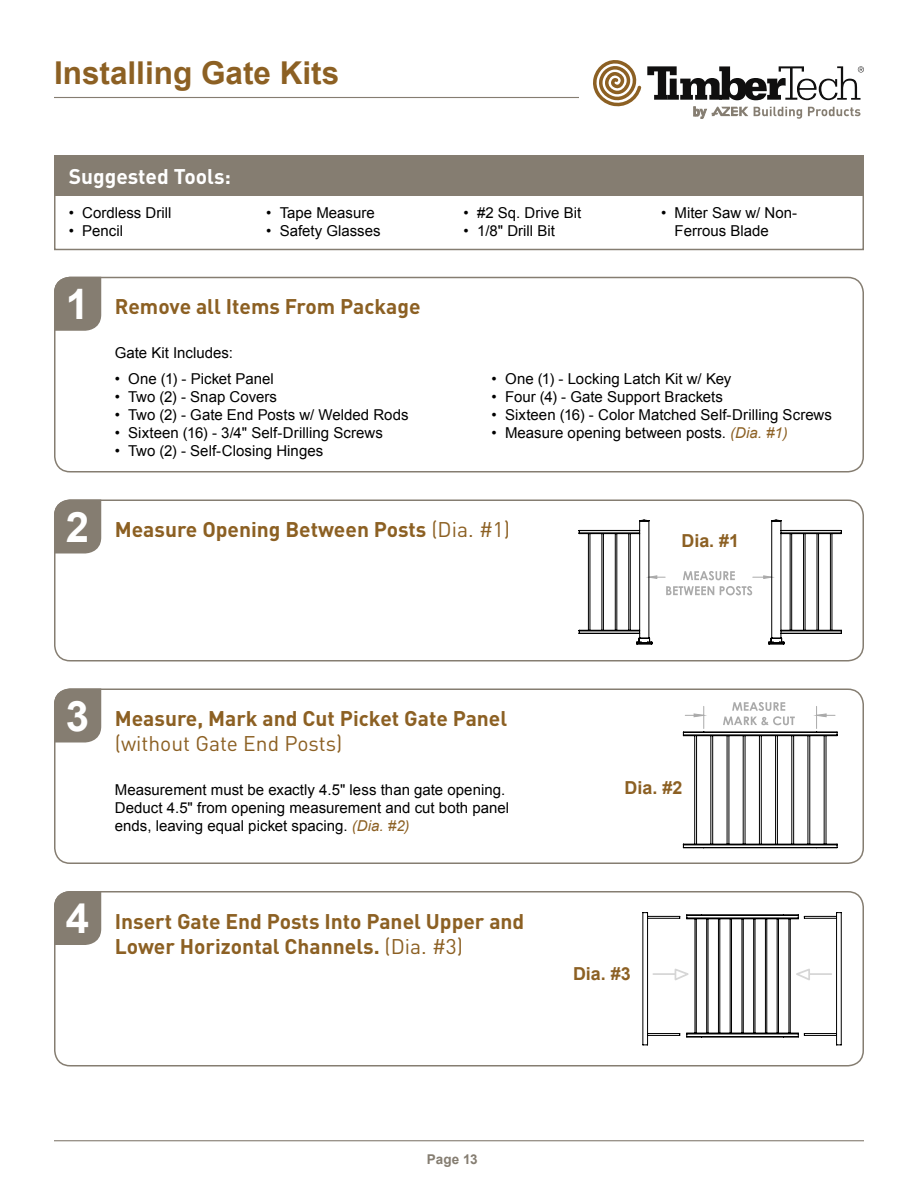
<style>
.page{position:relative;width:918px;height:1188px;background:#fff}
.page>*{position:absolute;margin:0;border:0;box-sizing:border-box;transform-origin:0 0}
.t1{font:700 42px "Arial";color:#fff}
.t2{font:700 31.5px "Arial";color:#8c6023}
.t3{font:700 21px/25.2px "DIN";color:#8c6023}
.t4{font:21px "DIN";color:#8c6023}
.t5{font:700 21px "DIN";color:#fff}
.t6{font:700 17.85px "Arial";color:#8c6023}
.t7{font:15px/18px "Arial";color:#000}
.t8{font:700 13.5px "Arial";letter-spacing:.005em;color:#857d71}
.s1{font-style:italic;color:#8c6023}
.s2{font-weight:400}
</style>
<div class="page">
<hr style="left:54px;top:1140px;width:810px;height:1px;background:#857d71">
<hr style="left:54px;top:97px;width:525px;height:1px;background:#857d71">
<svg style="left:754px;top:107px;width:48px;height:12px"></svg>
<svg style="left:808px;top:107px;width:52px;height:9px"></svg>
<svg style="left:693px;top:107px;width:55px;height:12px"></svg>
<svg style="left:593px;top:60px;width:48px;height:47px"></svg>
<svg style="left:647px;top:66px;width:217px;height:34px"></svg>
<div style="left:54px;top:277px;width:810px;height:196px;border:2px solid #857d71;border-radius:15px"></div>
<div style="left:54px;top:500px;width:810px;height:162px;border:2px solid #857d71;border-radius:15px"></div>
<div style="left:54px;top:689px;width:810px;height:175px;border:2px solid #857d71;border-radius:15px"></div>
<div style="left:54px;top:891px;width:810px;height:176px;border:2px solid #857d71;border-radius:15px"></div>
<div style="left:54px;top:277px;width:47px;height:54px;background:#857d71"></div>
<div style="left:54px;top:500px;width:47px;height:54px;background:#857d71"></div>
<div style="left:54px;top:689px;width:47px;height:54px;background:#857d71"></div>
<div style="left:54px;top:891px;width:47px;height:54px;background:#857d71"></div>
<svg style="left:579px;top:519px;width:263px;height:125px"></svg>
<hr style="left:687px;top:1034px;width:111px;height:1px;background:#000">
<hr style="left:687px;top:1033px;width:111px;height:1px;background:#000">
<hr style="left:702px;top:1037px;width:81px;height:1px;background:#000">
<hr style="left:687px;top:1036px;width:111px;height:1px;background:#000">
<svg style="left:686px;top:1033px;width:17px;height:5px"></svg>
<hr style="left:687px;top:918px;width:111px;height:1px;background:#000">
<hr style="left:702px;top:915px;width:81px;height:1px;background:#000">
<svg style="left:686px;top:915px;width:17px;height:4px"></svg>
<hr style="left:777px;top:919px;width:1px;height:114px;background:#000">
<hr style="left:778px;top:919px;width:1px;height:114px;background:#000">
<hr style="left:766px;top:919px;width:1px;height:114px;background:#000">
<hr style="left:765px;top:919px;width:1px;height:114px;background:#000">
<hr style="left:789px;top:919px;width:1px;height:114px;background:#000">
<hr style="left:790px;top:919px;width:1px;height:114px;background:#000">
<hr style="left:695px;top:919px;width:1px;height:114px;background:#000">
<hr style="left:696px;top:919px;width:1px;height:114px;background:#000">
<hr style="left:706px;top:919px;width:1px;height:114px;background:#000">
<hr style="left:708px;top:919px;width:1px;height:114px;background:#000">
<hr style="left:731px;top:919px;width:1px;height:114px;background:#000">
<hr style="left:730px;top:919px;width:1px;height:114px;background:#000">
<hr style="left:742px;top:919px;width:1px;height:114px;background:#000">
<hr style="left:743px;top:919px;width:1px;height:114px;background:#000">
<hr style="left:718px;top:919px;width:1px;height:114px;background:#000">
<hr style="left:719px;top:919px;width:1px;height:114px;background:#000">
<hr style="left:755px;top:919px;width:1px;height:114px;background:#000">
<hr style="left:753px;top:919px;width:1px;height:114px;background:#000">
<hr style="left:647px;top:913px;width:1px;height:132px;background:#000">
<hr style="left:643px;top:913px;width:1px;height:132px;background:#000">
<hr style="left:836px;top:913px;width:1px;height:132px;background:#000">
<hr style="left:841px;top:913px;width:1px;height:132px;background:#000">
<hr style="left:804px;top:1035px;width:33px;height:1px;background:#000">
<hr style="left:804px;top:1033px;width:33px;height:1px;background:#000">
<svg style="left:783px;top:1033px;width:22px;height:5px"></svg>
<hr style="left:648px;top:918px;width:32px;height:1px;background:#000">
<hr style="left:648px;top:916px;width:32px;height:1px;background:#000">
<hr style="left:648px;top:1035px;width:32px;height:1px;background:#000">
<hr style="left:648px;top:1033px;width:32px;height:1px;background:#000">
<hr style="left:804px;top:918px;width:33px;height:1px;background:#000">
<hr style="left:804px;top:916px;width:33px;height:1px;background:#000">
<svg style="left:783px;top:915px;width:22px;height:4px"></svg>
<hr style="left:653px;top:973px;width:31px;height:2px;background:#d6d6d6">
<svg style="left:674px;top:968px;width:15px;height:13px"></svg>
<hr style="left:800px;top:973px;width:31px;height:2px;background:#d6d6d6">
<svg style="left:796px;top:969px;width:14px;height:11px"></svg>
<hr style="left:824px;top:736px;width:1px;height:108px;background:#000">
<hr style="left:826px;top:736px;width:1px;height:108px;background:#000">
<hr style="left:710px;top:736px;width:1px;height:108px;background:#000">
<hr style="left:712px;top:736px;width:1px;height:108px;background:#000">
<hr style="left:729px;top:736px;width:1px;height:108px;background:#000">
<hr style="left:727px;top:736px;width:1px;height:108px;background:#000">
<hr style="left:808px;top:736px;width:1px;height:108px;background:#000">
<hr style="left:809px;top:736px;width:1px;height:108px;background:#000">
<hr style="left:791px;top:736px;width:1px;height:108px;background:#000">
<hr style="left:793px;top:736px;width:1px;height:108px;background:#000">
<hr style="left:777px;top:736px;width:1px;height:108px;background:#000">
<hr style="left:775px;top:736px;width:1px;height:108px;background:#000">
<hr style="left:759px;top:736px;width:1px;height:108px;background:#000">
<hr style="left:761px;top:736px;width:1px;height:108px;background:#000">
<hr style="left:743px;top:736px;width:1px;height:108px;background:#000">
<hr style="left:745px;top:736px;width:1px;height:108px;background:#000">
<hr style="left:696px;top:736px;width:1px;height:108px;background:#000">
<hr style="left:694px;top:736px;width:1px;height:108px;background:#000">
<hr style="left:683px;top:845px;width:154px;height:1px;background:#000">
<hr style="left:683px;top:844px;width:154px;height:1px;background:#000">
<svg style="left:683px;top:845px;width:22px;height:4px"></svg>
<hr style="left:704px;top:847px;width:113px;height:1px;background:#000">
<svg style="left:816px;top:844px;width:22px;height:5px"></svg>
<svg style="left:683px;top:702px;width:155px;height:35px"></svg>
<div style="left:671px;top:526px;width:78px;height:28px;background:#fff"></div>
<div style="left:54px;top:156px;width:810px;height:94px;border:2px solid #857d71"></div>
<div style="left:54px;top:156px;width:810px;height:40px;background:#857d71"></div>
<h2 class="t2" style="left:54px;top:52px;width:287px">Installing Gate Kits</h2>
<h3 class="t5" style="left:69px;top:163px;width:164px">Suggested Tools:</h3>
<p class="t7" style="left:69px;top:204px;width:104px">• Cordless Drill</p>
<p class="t7" style="left:69px;top:222px;width:56px">• Pencil</p>
<p class="t7" style="left:266px;top:204px;width:110px">• Tape Measure</p>
<p class="t7" style="left:266px;top:222px;width:116px">• Safety Glasses</p>
<h1 class="t1" style="left:66px;top:277px;width:25px">1</h1>
<h3 class="t3" style="left:115px;top:293px;width:307px">Remove all Items From Package</h3>
<p class="t7" style="left:115px;top:344px;width:120px">Gate Kit Includes:</p>
<p class="t7" style="left:115px;top:370px;width:161px">• One (1) - Picket Panel</p>
<p class="t7" style="left:115px;top:388px;width:164px">• Two (2) - Snap Covers</p>
<p class="t7" style="left:115px;top:406px;width:295px">• Two (2) - Gate End Posts w/ Welded Rods</p>
<p class="t7" style="left:115px;top:424px;width:270px">• Sixteen (16) - 3/4" Self-Drilling Screws</p>
<p class="t7" style="left:115px;top:442px;width:210px">• Two (2) - Self-Closing Hinges</p>
<p class="t7" style="left:464px;top:204px;width:119px">• #2 Sq. Drive Bit</p>
<p class="t7" style="left:464px;top:222px;width:93px">• 1/8" Drill Bit</p>
<p class="t7" style="left:675px;top:204px;width:124px;text-indent:-14px">• Miter Saw w/ Non-<br>Ferrous Blade</p>
<p class="t7" style="left:492px;top:370px;width:241px">• One (1) - Locking Latch Kit w/ Key</p>
<p class="t7" style="left:492px;top:388px;width:233px">• Four (4) - Gate Support Brackets</p>
<p class="t7" style="left:492px;top:406px;width:342px">• Sixteen (16) - Color Matched Self-Drilling Screws</p>
<p class="t7" style="left:492px;top:424px;width:298px">• Measure opening between posts. <span class="s1">(Dia. #1)</span></p>
<h1 class="t1" style="left:66px;top:499px;width:25px">2</h1>
<h3 class="t3" style="left:115px;top:516px;width:397px">Measure Opening Between Posts <span class="s2">(Dia. #1)</span></h3>
<p class="t6" style="left:681px;top:529px;width:59px">Dia. #1</p>
<h1 class="t1" style="left:66px;top:688px;width:25px">3</h1>
<h3 class="t3" style="left:115px;top:705px;width:394px">Measure, Mark and Cut Picket Gate Panel</h3>
<h3 class="t4" style="left:115px;top:731px;width:229px">(without Gate End Posts)</h3>
<p class="t7" style="left:115px;top:780px;width:396px">Measurement must be exactly 4.5" less than gate opening.<br>Deduct 4.5" from opening measurement and cut both panel ends, leaving equal picket spacing. <span class="s1">(Dia. #2)</span></p>
<h1 class="t1" style="left:66px;top:891px;width:25px">4</h1>
<h3 class="t3" style="left:115px;top:908px;width:411px">Insert Gate End Posts Into Panel Upper and<br>Lower Horizontal Channels. <span class="s2">(Dia. #3)</span></h3>
<p class="t6" style="left:625px;top:776px;width:59px">Dia. #2</p>
<p class="t6" style="left:573px;top:962px;width:59px">Dia. #3</p>
<p class="t8" style="left:427px;top:1150px;width:52px">Page 13</p>
</div>
